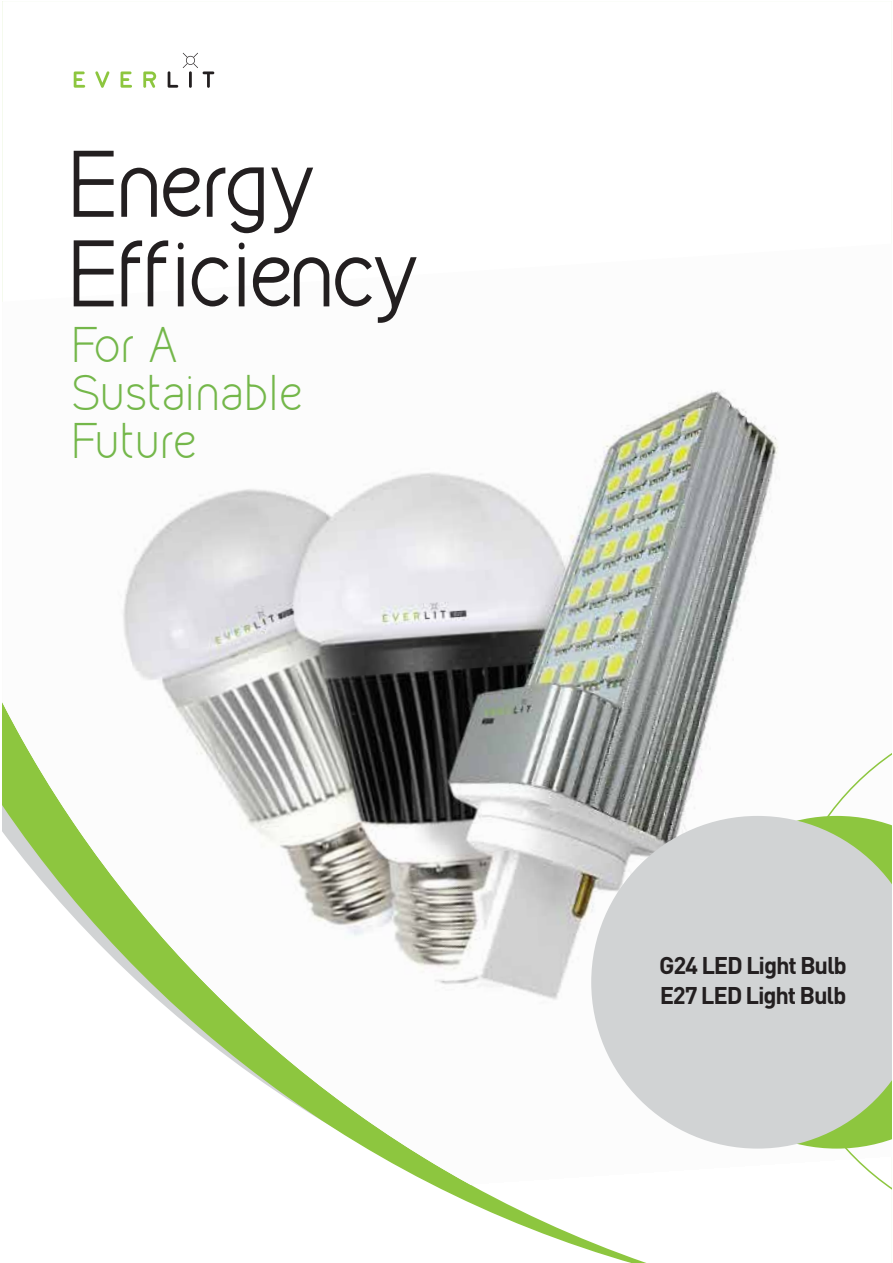
<style>
.page{position:relative;width:893px;height:1263px;background:#fff}
.page>*{position:absolute;margin:0;border:0;box-sizing:border-box;transform-origin:0 0}
.t1{font:82.05px/89.6px "Kirvy";letter-spacing:-.05em;color:#231f20}
.t2{font:300 44.85px/47.8px "Kirvy";color:#74b74a}
.t3{font:700 23.85px/29.8px "DIN";letter-spacing:-.05em;color:#231f20}
</style>
<div class="page">
<img style="left:2px;top:244px;width:776px;height:941px">
<svg style="left:777px;top:706px;width:115px;height:484px"></svg>
<svg style="left:591px;top:816px;width:301px;height:332px;background:#cfd4ce"></svg>
<svg style="left:74px;top:71px;width:11px;height:17px"></svg>
<svg style="left:95px;top:71px;width:15px;height:17px"></svg>
<svg style="left:121px;top:71px;width:11px;height:17px"></svg>
<svg style="left:143px;top:71px;width:13px;height:17px"></svg>
<svg style="left:168px;top:53px;width:46px;height:35px"></svg>
<h1 class="t1" style="left:68px;top:139px;width:355px">Energy<br>Efficiency</h1>
<h2 class="t2" style="left:71px;top:321px;width:233px">For A<br>Sustainable<br>Future</h2>
<p class="t3" style="left:659px;top:950px;width:189px">G24 LED Light Bulb<br>E27 LED Light Bulb</p>
</div>
